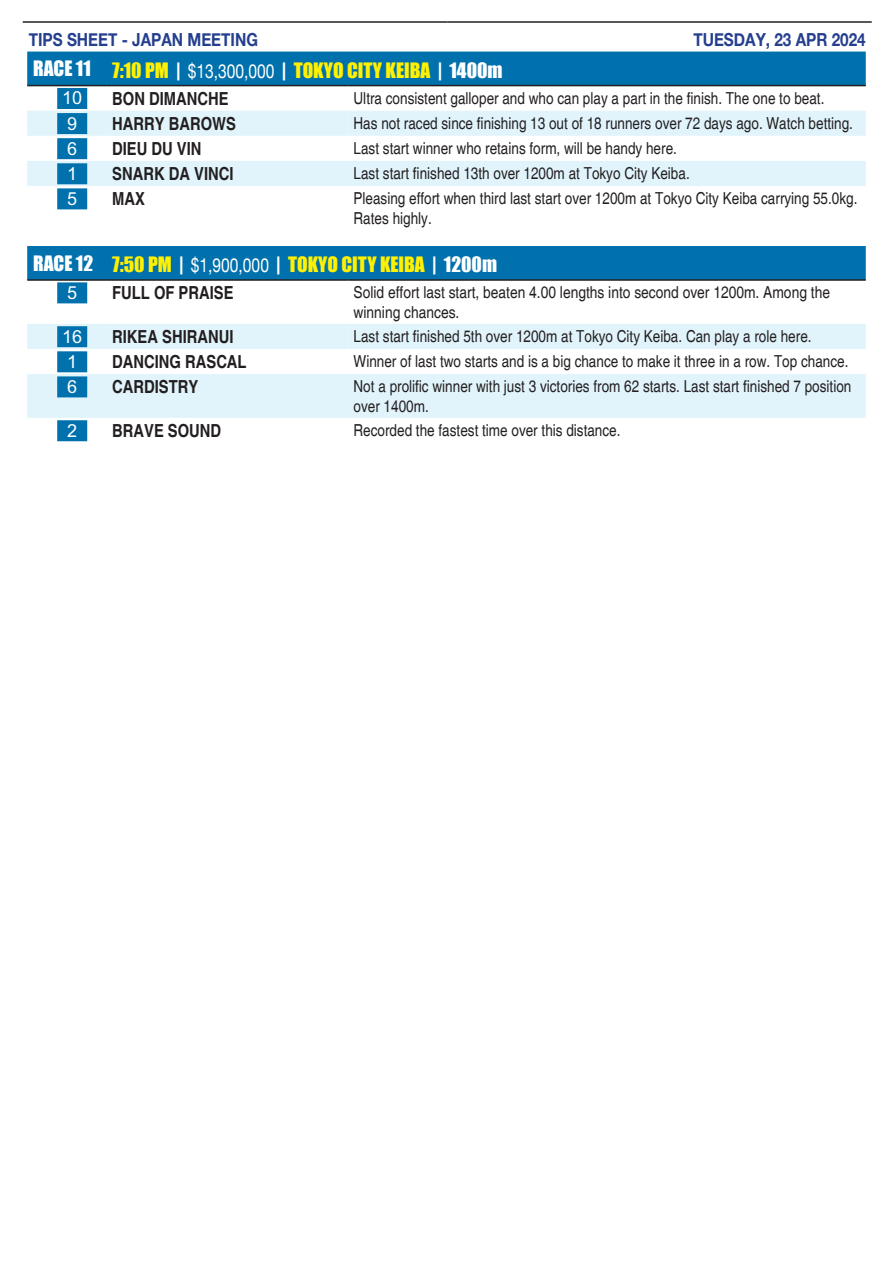
<style>
.page{position:relative;width:893px;height:1263px;background:#fff}
.page>*{position:absolute;margin:0;border:0;box-sizing:border-box;transform-origin:0 0}
.Tips-Analysis-Header{font:19.5px "Impact";color:#fff101}
.Tips-Analysis-Header-2{font:19.5px "Impact";color:#fff}
.t1{font:700 condensed 18px "Helvetica";color:#231f20}
.t2{font:700 18px "Helvetica Neue";color:#253f8e;scale:.85 1}
.Tips-Num{font:700 18px "M Hei HK";color:#fff}
.Tips-Analysis-Body{font:condensed 16.5px/19.8px "Helvetica";color:#231f20}
.s1{color:#fff}
.s2{font-family:"Helvetica Neue";color:#fff}
</style>
<div class="page">
<hr style="left:23px;top:21px;width:424px;height:2px;background:#231f20">
<hr style="left:447px;top:21px;width:425px;height:2px;background:#231f20">
<div style="left:27px;top:52px;width:839px;height:33px;background:#0071ad"></div>
<svg style="left:27px;top:111px;width:839px;height:75px;fill:#e1f4fc"></svg>
<hr style="left:27px;top:85px;width:79px;height:1px;background:#231f20">
<hr style="left:106px;top:85px;width:242px;height:1px;background:#231f20">
<hr style="left:348px;top:85px;width:518px;height:1px;background:#231f20">
<div style="left:57px;top:88px;width:30px;height:21px;background:#0071ad"></div>
<div style="left:57px;top:113px;width:30px;height:21px;background:#0071ad"></div>
<div style="left:57px;top:138px;width:30px;height:21px;background:#0071ad"></div>
<div style="left:57px;top:163px;width:30px;height:21px;background:#0071ad"></div>
<div style="left:57px;top:188px;width:30px;height:21px;background:#0071ad"></div>
<div style="left:27px;top:246px;width:839px;height:33px;background:#0071ad"></div>
<svg style="left:27px;top:324px;width:839px;height:94px;fill:#e1f4fc"></svg>
<hr style="left:27px;top:279px;width:79px;height:2px;background:#231f20">
<hr style="left:106px;top:279px;width:242px;height:2px;background:#231f20">
<hr style="left:348px;top:279px;width:518px;height:2px;background:#231f20">
<div style="left:57px;top:282px;width:30px;height:21px;background:#0071ad"></div>
<div style="left:57px;top:326px;width:30px;height:21px;background:#0071ad"></div>
<div style="left:57px;top:351px;width:30px;height:21px;background:#0071ad"></div>
<div style="left:57px;top:376px;width:30px;height:21px;background:#0071ad"></div>
<div style="left:57px;top:420px;width:30px;height:21px;background:#0071ad"></div>
<p class="t2" style="left:29px;top:28px;width:271px">TIPS SHEET - JAPAN MEETING</p>
<p class="t2" style="left:693px;top:28px;width:204px">TUESDAY, 23 APR 2024</p>
<p class="Tips-Analysis-Header-2" style="left:33px;top:53px;width:59px">RACE 11</p>
<p class="Tips-Analysis-Header" style="left:112px;top:55px;width:392px">7:10 PM <span class="s1">|</span> <span class="s2">$13,300,000</span> <span class="s1">|</span> TOKYO CITY KEIBA <span class="s1">| 1400m</span></p>
<p class="Tips-Num" style="left:62px;top:85px;width:22px">10</p>
<p class="t1" style="left:112px;top:87px;width:118px">BON DIMANCHE</p>
<p class="Tips-Analysis-Body" style="left:354px;top:88px;width:472px">Ultra consistent galloper and who can play a part in the finish. The one to beat.</p>
<p class="Tips-Num" style="left:67px;top:110px;width:12px">9</p>
<p class="t1" style="left:112px;top:113px;width:125px">HARRY BAROWS</p>
<p class="Tips-Analysis-Body" style="left:354px;top:113px;width:501px">Has not raced since finishing 13 out of 18 runners over 72 days ago. Watch betting.</p>
<p class="Tips-Num" style="left:67px;top:135px;width:12px">6</p>
<p class="t1" style="left:112px;top:138px;width:91px">DIEU DU VIN</p>
<p class="Tips-Analysis-Body" style="left:354px;top:138px;width:325px">Last start winner who retains form, will be handy here.</p>
<p class="Tips-Num" style="left:67px;top:160px;width:12px">1</p>
<p class="t1" style="left:112px;top:163px;width:123px">SNARK DA VINCI</p>
<p class="Tips-Analysis-Body" style="left:354px;top:163px;width:338px">Last start finished 13th over 1200m at Tokyo City Keiba.</p>
<p class="Tips-Num" style="left:67px;top:185px;width:12px">5</p>
<p class="t1" style="left:112px;top:188px;width:34px">MAX</p>
<p class="Tips-Analysis-Body" style="left:354px;top:188px;width:505px">Pleasing effort when third last start over 1200m at Tokyo City Keiba carrying 55.0kg.<br>Rates highly.</p>
<p class="Tips-Analysis-Header-2" style="left:33px;top:248px;width:61px">RACE 12</p>
<p class="Tips-Analysis-Header" style="left:112px;top:249px;width:386px">7:50 PM <span class="s1">|</span> <span class="s2">$1,900,000</span> <span class="s1">|</span> TOKYO CITY KEIBA <span class="s1">| 1200m</span></p>
<p class="Tips-Num" style="left:67px;top:279px;width:12px">5</p>
<p class="t1" style="left:112px;top:282px;width:123px">FULL OF PRAISE</p>
<p class="Tips-Analysis-Body" style="left:354px;top:282px;width:478px">Solid effort last start, beaten 4.00 lengths into second over 1200m. Among the winning chances.</p>
<p class="Tips-Num" style="left:62px;top:323px;width:22px">16</p>
<p class="t1" style="left:112px;top:326px;width:123px">RIKEA SHIRANUI</p>
<p class="Tips-Analysis-Body" style="left:354px;top:326px;width:460px">Last start finished 5th over 1200m at Tokyo City Keiba. Can play a role here.</p>
<p class="Tips-Num" style="left:67px;top:348px;width:12px">1</p>
<p class="t1" style="left:112px;top:351px;width:136px">DANCING RASCAL</p>
<p class="Tips-Analysis-Body" style="left:354px;top:351px;width:496px">Winner of last two starts and is a big chance to make it three in a row. Top chance.</p>
<p class="Tips-Num" style="left:67px;top:373px;width:12px">6</p>
<p class="t1" style="left:112px;top:376px;width:88px">CARDISTRY</p>
<p class="Tips-Analysis-Body" style="left:354px;top:376px;width:499px">Not a prolific winner with just 3 victories from 62 starts. Last start finished 7 position over 1400m.</p>
<p class="Tips-Num" style="left:67px;top:417px;width:12px">2</p>
<p class="t1" style="left:112px;top:420px;width:111px">BRAVE SOUND</p>
<p class="Tips-Analysis-Body" style="left:354px;top:420px;width:268px">Recorded the fastest time over this distance.</p>
</div>
